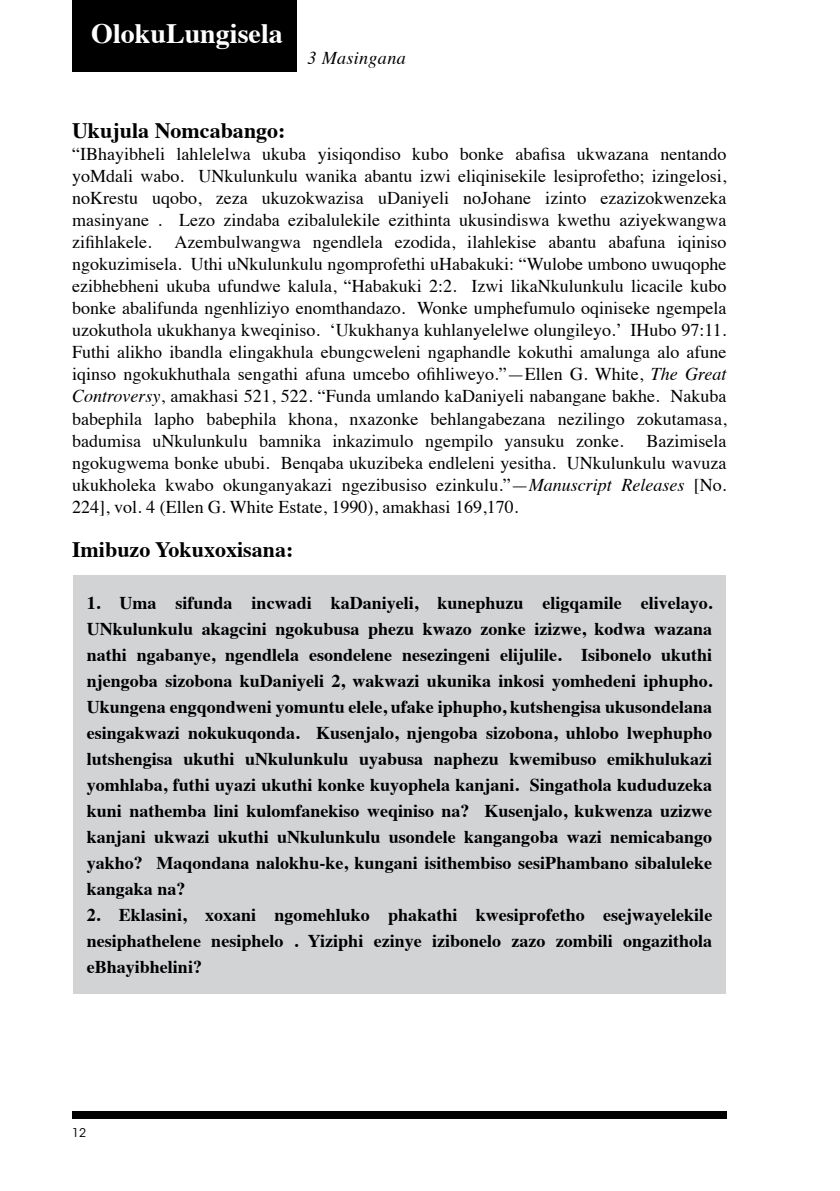
<style>
.page{position:relative;width:840px;height:1191px;background:#fff}
.page>*{position:absolute;margin:0;border:0;box-sizing:border-box;transform-origin:0 0}
.t1{font:700 28px "Times";color:#fff}
.t2{font:700 22px "Times";color:#000}
.t3{font:18px/22px "Times";color:#000;text-align:justify}
.t4{font:700 18px/26px "Times";color:#000;text-align:justify}
.t5{font:italic 18px "Times";letter-spacing:.02em;color:#000}
.t6{font:12px "ITC Avant Garde Std";color:#000}
.s1{font-style:italic}
</style>
<div class="page">
<div style="left:72px;top:1111px;width:654px;height:8px;background:#000"></div>
<div style="left:72px;top:0;width:225px;height:71px;background:#000"></div>
<div style="left:73px;top:575px;width:652px;height:419px;background:#d1d3d4"></div>
<h1 class="t1" style="left:91px;top:7px;width:193px">OlokuLungisela</h1>
<p class="t5" style="left:307px;top:42px;width:100px">3 Masingana</p>
<p class="t2" style="left:72px;top:110px;width:215px">Ukujula Nomcabango:</p>
<p class="t3" style="left:72px;top:142px;width:655px">“IBhayibheli lahlelelwa ukuba yisiqondiso kubo bonke abafisa ukwazana nentando yoMdali wabo. UNkulunkulu wanika abantu izwi eliqinisekile lesiprofetho; izingelosi, noKrestu uqobo, zeza ukuzokwazisa uDaniyeli noJohane izinto ezazizokwenzeka masinyane . Lezo zindaba ezibalulekile ezithinta ukusindiswa kwethu aziyekwangwa zifihlakele.</p>
<p class="t3" style="left:72px;top:230px;width:655px;text-indent:102px">Azembulwangwa ngendlela ezodida, ilahlekise abantu abafuna iqiniso ngokuzimisela. Uthi uNkulunkulu ngomprofethi uHabakuki: “Wulobe umbono uwuqophe ezibhebheni ukuba ufundwe kalula, “Habakuki 2:2. Izwi likaNkulunkulu licacile kubo bonke abalifunda ngenhliziyo enomthandazo. Wonke umphefumulo oqiniseke ngempela uzokuthola ukukhanya kweqiniso. ‘Ukukhanya kuhlanyelelwe olungileyo.’ IHubo 97:11.<br>Futhi alikho ibandla elingakhula ebungcweleni ngaphandle kokuthi amalunga alo afune iqinso ngokukhuthala sengathi afuna umcebo ofihliweyo.”—Ellen G. White, <span class="s1">The Great Controversy</span>, amakhasi 521, 522. “Funda umlando kaDaniyeli nabangane bakhe. Nakuba babephila lapho babephila khona, nxazonke behlangabezana nezilingo zokutamasa, badumisa uNkulunkulu bamnika inkazimulo ngempilo yansuku zonke.</p>
<p class="t3" style="left:72px;top:428px;width:655px;text-indent:574px">Bazimisela ngokugwema bonke ububi. Benqaba ukuzibeka endleleni yesitha. UNkulunkulu wavuza ukukholeka kwabo okunganyakazi ngezibusiso ezinkulu.”—<span class="s1">Manuscript Releases</span> [No.<br>224], vol. 4 (Ellen G. White Estate, 1990), amakhasi 169,170.</p>
<p class="t2" style="left:72px;top:528px;width:223px">Imibuzo Yokuxoxisana:</p>
<p class="t4" style="left:87px;top:588px;width:626px">1. Uma sifunda incwadi kaDaniyeli, kunephuzu eligqamile elivelayo.<br>UNkulunkulu akagcini ngokubusa phezu kwazo zonke izizwe, kodwa wazana nathi ngabanye, ngendlela esondelene nesezingeni elijulile. Isibonelo ukuthi njengoba sizobona kuDaniyeli 2, wakwazi ukunika inkosi yomhedeni iphupho.<br>Ukungena engqondweni yomuntu elele, ufake iphupho, kutshengisa ukusondelana esingakwazi nokukuqonda. Kusenjalo, njengoba sizobona, uhlobo lwephupho lutshengisa ukuthi uNkulunkulu uyabusa naphezu kwemibuso emikhulukazi yomhlaba, futhi uyazi ukuthi konke kuyophela kanjani. Singathola kududuzeka kuni nathemba lini kulomfanekiso weqiniso na? Kusenjalo, kukwenza uzizwe kanjani ukwazi ukuthi uNkulunkulu usondele kangangoba wazi nemicabango yakho? Maqondana nalokhu-ke, kungani isithembiso sesiPhambano sibaluleke kangaka na?</p>
<p class="t4" style="left:87px;top:900px;width:626px">2. Eklasini, xoxani ngomehluko phakathi kwesiprofetho esejwayelekile nesiphathelene nesiphelo . Yiziphi ezinye izibonelo zazo zombili ongazithola eBhayibhelini?</p>
<p class="t6" style="left:72px;top:1125px;width:15px">12</p>
</div>
